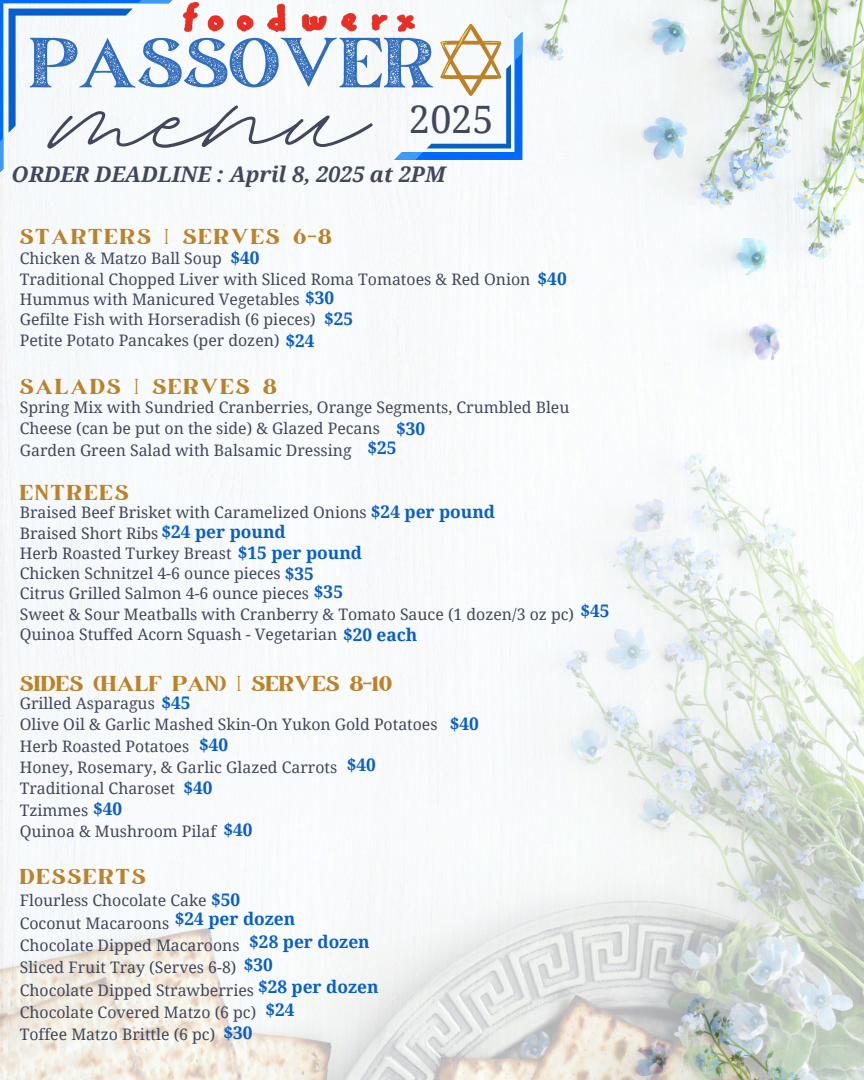
<style>
.page{position:relative;width:864px;height:1080px;background:#fff}
.page>*{position:absolute;margin:0;border:0;box-sizing:border-box;transform-origin:0 0}
.t1{font:269.25px "BD Script";color:#41475c}
.t2{font:84.6px "March Rough";color:#004aad}
.t3{font:37.8px "Noto Serif";color:#41475c}
.t4{font:25.8px "March";letter-spacing:.07em;color:#bd8228}
.t5{font:25.8px "March";color:#bd8228}
.t6{font:italic 700 21.45px "Noto Serif";color:#41475c}
.t7{font:700 17.4px "Noto Serif";color:#085fc9}
.t8{font:700 17.25px "Noto Serif";color:#085fc9}
.t9{font:15.9px/21.3px "Noto Serif";color:#41475c}
.s1{font-weight:700;font-size:17.4px;color:#085fc9}
.s2{font-weight:700;font-size:17.25px;color:#085fc9}
</style>
<div class="page">
<img style="left:4px;top:0;width:860px;height:1080px">
<svg style="left:394px;top:24px;width:128px;height:136px"></svg>
<svg style="left:0;top:0;width:181px;height:181px"></svg>
<img style="left:174px;top:1px;width:251px;height:33px">
<h2 class="t2" style="left:30px;top:24px;width:407px">PASSOVER</h2>
<p class="t1" style="left:57px;top:-65px;width:309px">menu</p>
<p class="t3" style="left:409px;top:92px;width:86px">2025</p>
<p class="t6" style="left:12px;top:160px;width:436px">ORDER DEADLINE : April 8, 2025 at 2PM</p>
<h3 class="t4" style="left:20px;top:224px;width:314px">STARTERS | SERVES 6-8</h3>
<p class="t9" style="left:20px;top:248px;width:204px">Chicken &amp; Matzo Ball Soup</p>
<p class="t9" style="left:20px;top:268px;width:548px">Traditional Chopped Liver with Sliced Roma Tomatoes &amp; Red Onion <span class="s1">$40</span></p>
<p class="t9" style="left:20px;top:288px;width:316px">Hummus with Manicured Vegetables <span class="s2">$30</span></p>
<p class="t9" style="left:20px;top:308px;width:297px">Gefilte Fish with Horseradish (6 pieces)</p>
<p class="t9" style="left:20px;top:329px;width:296px">Petite Potato Pancakes (per dozen) <span class="s2">$24</span></p>
<p class="t8" style="left:230px;top:245px;width:31px">$40</p>
<p class="t8" style="left:324px;top:307px;width:31px">$25</p>
<p class="t4" style="left:20px;top:375px;width:259px">SALADS | SERVES 8</p>
<p class="t9" style="left:20px;top:396px;width:551px">Spring Mix with Sundried Cranberries, Orange Segments, Crumbled Bleu<br>Cheese (can be put on the side) &amp; Glazed Pecans</p>
<p class="t9" style="left:20px;top:439px;width:333px">Garden Green Salad with Balsamic Dressing</p>
<p class="t7" style="left:396px;top:416px;width:31px">$30</p>
<p class="t8" style="left:367px;top:436px;width:31px">$25</p>
<h1 class="t4" style="left:20px;top:481px;width:110px">ENTREES</h1>
<p class="t9" style="left:20px;top:502px;width:477px">Braised Beef Brisket with Caramelized Onions <span class="s2">$24 per pound</span></p>
<p class="t9" style="left:20px;top:522px;width:268px">Braised Short Ribs <span class="s2">$24 per pound</span></p>
<h2 class="t9" style="left:20px;top:542px;width:344px">Herb Roasted Turkey Breast <span class="s2">$15 per pound</span></h2>
<p class="t9" style="left:20px;top:562px;width:296px">Chicken Schnitzel 4-6 ounce pieces <span class="s2">$35</span></p>
<p class="t9" style="left:20px;top:583px;width:325px">Citrus Grilled Salmon 4-6 ounce pieces <span class="s2">$35</span></p>
<p class="t9" style="left:20px;top:603px;width:556px">Sweet &amp; Sour Meatballs with Cranberry &amp; Tomato Sauce (1 dozen/3 oz pc)</p>
<p class="t9" style="left:20px;top:623px;width:399px">Quinoa Stuffed Acorn Squash - Vegetarian <span class="s2">$20 each</span></p>
<p class="t8" style="left:580px;top:598px;width:31px">$45</p>
<p class="t5" style="left:20px;top:671px;width:374px">SIDES (HALF PAN) | SERVES 8-10</p>
<p class="t9" style="left:20px;top:692px;width:172px">Grilled Asparagus <span class="s2">$45</span></p>
<p class="t9" style="left:20px;top:714px;width:419px">Olive Oil &amp; Garlic Mashed Skin-On Yukon Gold Potatoes</p>
<p class="t9" style="left:20px;top:735px;width:171px">Herb Roasted Potatoes</p>
<p class="t9" style="left:20px;top:756px;width:319px">Honey, Rosemary, &amp; Garlic Glazed Carrots</p>
<p class="t9" style="left:20px;top:777px;width:157px">Traditional Charoset</p>
<p class="t9" style="left:20px;top:799px;width:104px">Tzimmes <span class="s2">$40</span></p>
<p class="t8" style="left:199px;top:732px;width:31px">$40</p>
<p class="t8" style="left:347px;top:753px;width:31px">$40</p>
<p class="t8" style="left:184px;top:775px;width:31px">$40</p>
<p class="t9" style="left:20px;top:820px;width:234px">Quinoa &amp; Mushroom Pilaf <span class="s2">$40</span></p>
<p class="t4" style="left:20px;top:864px;width:127px">DESSERTS</p>
<p class="t9" style="left:20px;top:890px;width:222px">Flourless Chocolate Cake <span class="s2">$50</span></p>
<p class="t9" style="left:20px;top:912px;width:151px">Coconut Macaroons</p>
<p class="t9" style="left:20px;top:934px;width:221px">Chocolate Dipped Macaroons</p>
<p class="t9" style="left:20px;top:957px;width:218px">Sliced Fruit Tray (Serves 6-8)</p>
<p class="t9" style="left:20px;top:979px;width:236px">Chocolate Dipped Strawberries</p>
<p class="t9" style="left:20px;top:1001px;width:238px">Chocolate Covered Matzo (6 pc)</p>
<p class="t9" style="left:20px;top:1023px;width:197px">Toffee Matzo Brittle (6 pc)</p>
<p class="t8" style="left:175px;top:907px;width:122px">$24 per dozen</p>
<p class="t8" style="left:249px;top:930px;width:122px">$28 per dozen</p>
<p class="t8" style="left:244px;top:952px;width:31px">$30</p>
<p class="t8" style="left:258px;top:975px;width:122px">$28 per dozen</p>
<p class="t8" style="left:266px;top:998px;width:31px">$24</p>
<p class="t8" style="left:223px;top:1020px;width:31px">$30</p>
<p class="t8" style="left:450px;top:712px;width:31px">$40</p>
</div>
